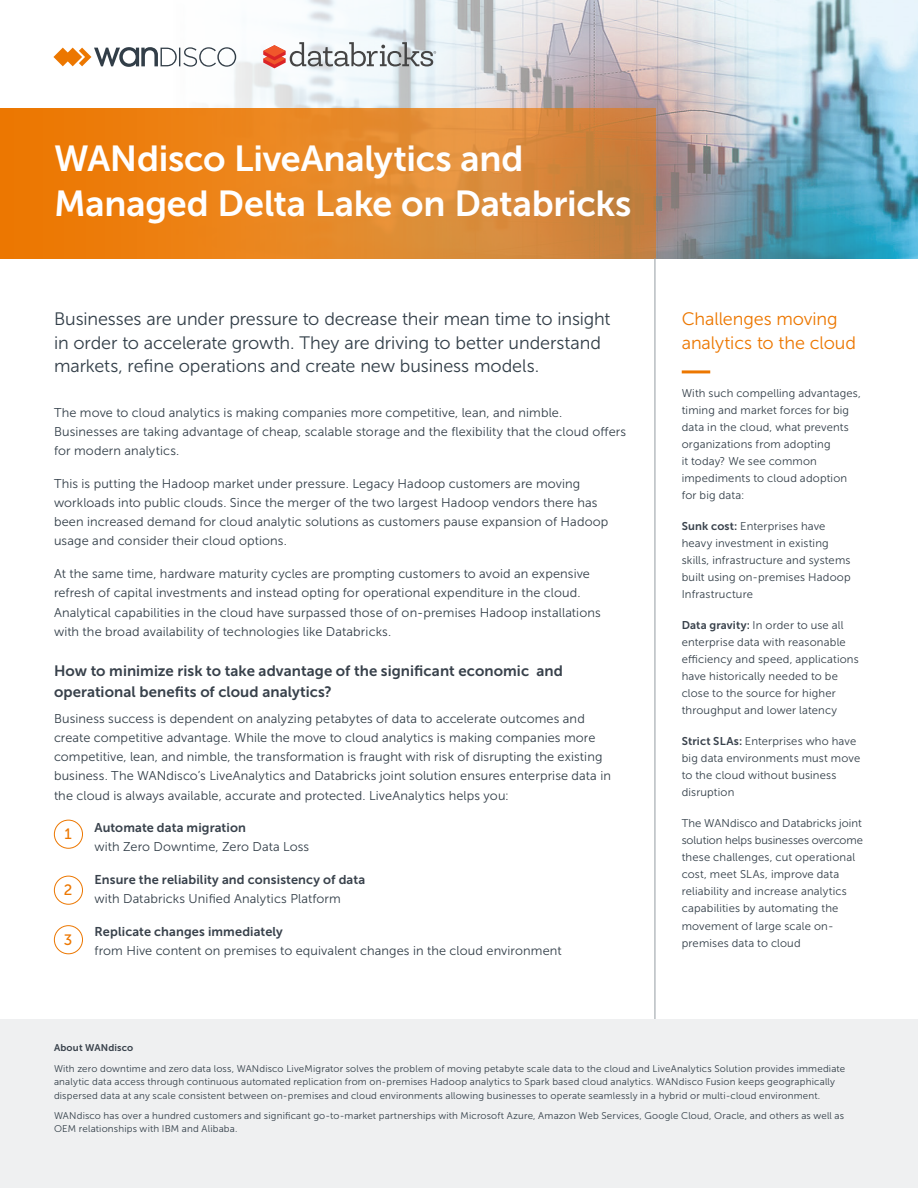
<style>
.page{position:relative;width:918px;height:1188px;background:#fff}
.page>*{position:absolute;margin:0;border:0;box-sizing:border-box;transform-origin:0 0}
.t1{font:36px/45px "Museo Sans 700";letter-spacing:-.005em;color:#fff}
.t2{font:18px/23.7px "Museo Sans 300";letter-spacing:-.005em;color:#323e48}
.t3{font:18px/24px "Museo Sans 300";letter-spacing:-.005em;color:#ec7700}
.t4{font:15px/20.4px "Museo Sans 700";letter-spacing:.005em;color:#38414b}
.t5{font:15px "Museo Sans 500";color:#ec7700}
.t6{font:12.75px/19.2px "Museo Sans 300";letter-spacing:.01em;color:#323e48}
.t7{font:12.75px "Museo Sans 700";letter-spacing:.01em;color:#38414b}
.t8{font:11.25px/17.1px "Museo Sans 300";letter-spacing:.015em;color:#323e48}
.t9{font:9.75px/13.5px "Museo Sans 300";letter-spacing:.02em;color:#323e48}
.t10{font:9.75px "Museo Sans 700";letter-spacing:.02em;color:#38414b}
.s1{font-family:"Museo Sans 700";color:#38414b}
</style>
<div class="page">
<img style="left:225px;top:0;width:693px;height:258px">
<svg style="left:0;top:108px;width:655px;height:150px;background:#e28426"></svg>
<svg style="left:53px;top:47px;width:183px;height:20px"></svg>
<svg style="left:263px;top:42px;width:173px;height:26px"></svg>
<hr style="left:655px;top:258px;width:1px;height:762px;background:#949ca2">
<div style="left:54px;top:820px;width:29px;height:28px;border:1px solid #ec7700;border-radius:50%"></div>
<div style="left:54px;top:876px;width:29px;height:28px;border:1px solid #ec7700;border-radius:50%"></div>
<div style="left:54px;top:925px;width:29px;height:29px;border:1px solid #ec7700;border-radius:50%"></div>
<hr style="left:682px;top:370px;width:28px;height:3px;background:#ec7700">
<div style="left:0;top:1020px;width:918px;height:168px;background:#eff0f1"></div>
<h1 class="t1" style="left:54px;top:136px;width:579px">WANdisco LiveAnalytics and<br>Managed Delta Lake on Databricks</h1>
<h2 class="t2" style="left:54px;top:307px;width:558px">Businesses are under pressure to decrease their mean time to insight in order to accelerate growth. They are driving to better understand markets, refine operations and create new business models.</h2>
<p class="t6" style="left:54px;top:403px;width:574px">The move to cloud analytics is making companies more competitive, lean, and nimble.<br>Businesses are taking advantage of cheap, scalable storage and the flexibility that the cloud offers for modern analytics.</p>
<p class="t6" style="left:54px;top:474px;width:556px">This is putting the Hadoop market under pressure. Legacy Hadoop customers are moving workloads into public clouds. Since the merger of the two largest Hadoop vendors there has been increased demand for cloud analytic solutions as customers pause expansion of Hadoop usage and consider their cloud options.</p>
<p class="t6" style="left:54px;top:564px;width:548px">At the same time, hardware maturity cycles are prompting customers to avoid an expensive refresh of capital investments and instead opting for operational expenditure in the cloud.<br>Analytical capabilities in the cloud have surpassed those of on-premises Hadoop installations with the broad availability of technologies like Databricks.</p>
<p class="t4" style="left:54px;top:661px;width:511px">How to minimize risk to take advantage of the significant economic and operational benefits of cloud analytics?</p>
<p class="t6" style="left:54px;top:709px;width:558px">Business success is dependent on analyzing petabytes of data to accelerate outcomes and create competitive advantage. While the move to cloud analytics is making companies more competitive, lean, and nimble, the transformation is fraught with risk of disrupting the existing business. The WANdisco’s LiveAnalytics and Databricks joint solution ensures enterprise data in the cloud is always available, accurate and protected. LiveAnalytics helps you:</p>
<p class="t7" style="left:94px;top:821px;width:153px">Automate data migration</p>
<p class="t6" style="left:94px;top:838px;width:216px">with Zero Downtime, Zero Data Loss</p>
<p class="t7" style="left:94px;top:873px;width:272px">Ensure the reliability and consistency of data</p>
<p class="t6" style="left:94px;top:889px;width:248px">with Databricks Unified Analytics Platform</p>
<p class="t7" style="left:94px;top:925px;width:190px">Replicate changes immediately</p>
<p class="t6" style="left:94px;top:941px;width:469px">from Hive content on premises to equivalent changes in the cloud environment</p>
<p class="t5" style="left:64px;top:826px;width:9px">1</p>
<p class="t5" style="left:64px;top:882px;width:10px">2</p>
<p class="t5" style="left:64px;top:931px;width:10px">3</p>
<h2 class="t3" style="left:682px;top:307px;width:176px">Challenges moving analytics to the cloud</h2>
<p class="t8" style="left:682px;top:384px;width:181px">With such compelling advantages, timing and market forces for big data in the cloud, what prevents organizations from adopting<br>it today? We see common impediments to cloud adoption for big data:</p>
<p class="t8" style="left:682px;top:518px;width:170px"><span class="s1">Sunk cost:</span> Enterprises have heavy investment in existing skills, infrastructure and systems built using on-premises Hadoop<br>Infrastructure</p>
<p class="t8" style="left:682px;top:617px;width:179px"><span class="s1">Data gravity:</span> In order to use all enterprise data with reasonable efficiency and speed, applications have historically needed to be close to the source for higher throughput and lower latency</p>
<p class="t8" style="left:682px;top:733px;width:180px"><span class="s1">Strict SLAs:</span> Enterprises who have big data environments must move to the cloud without business disruption</p>
<p class="t8" style="left:682px;top:815px;width:183px">The WANdisco and Databricks joint solution helps businesses overcome these challenges, cut operational cost, meet SLAs, improve data reliability and increase analytics capabilities by automating the movement of large scale on&shy;premises data to cloud</p>
<p class="t10" style="left:54px;top:1043px;width:81px">About WANdisco</p>
<p class="t9" style="left:54px;top:1062px;width:793px">With zero downtime and zero data loss, WANdisco LiveMigrator solves the problem of moving petabyte scale data to the cloud and LiveAnalytics Solution provides immediate analytic data access through continuous automated replication from on-premises Hadoop analytics to Spark based cloud analytics. WANdisco Fusion keeps geographically dispersed data at any scale consistent between on-premises and cloud environments allowing businesses to operate seamlessly in a hybrid or multi-cloud environment.</p>
<p class="t9" style="left:54px;top:1109px;width:792px">WANdisco has over a hundred customers and significant go-to-market partnerships with Microsoft Azure, Amazon Web Services, Google Cloud, Oracle, and others as well as<br>OEM relationships with IBM and Alibaba.</p>
</div>
